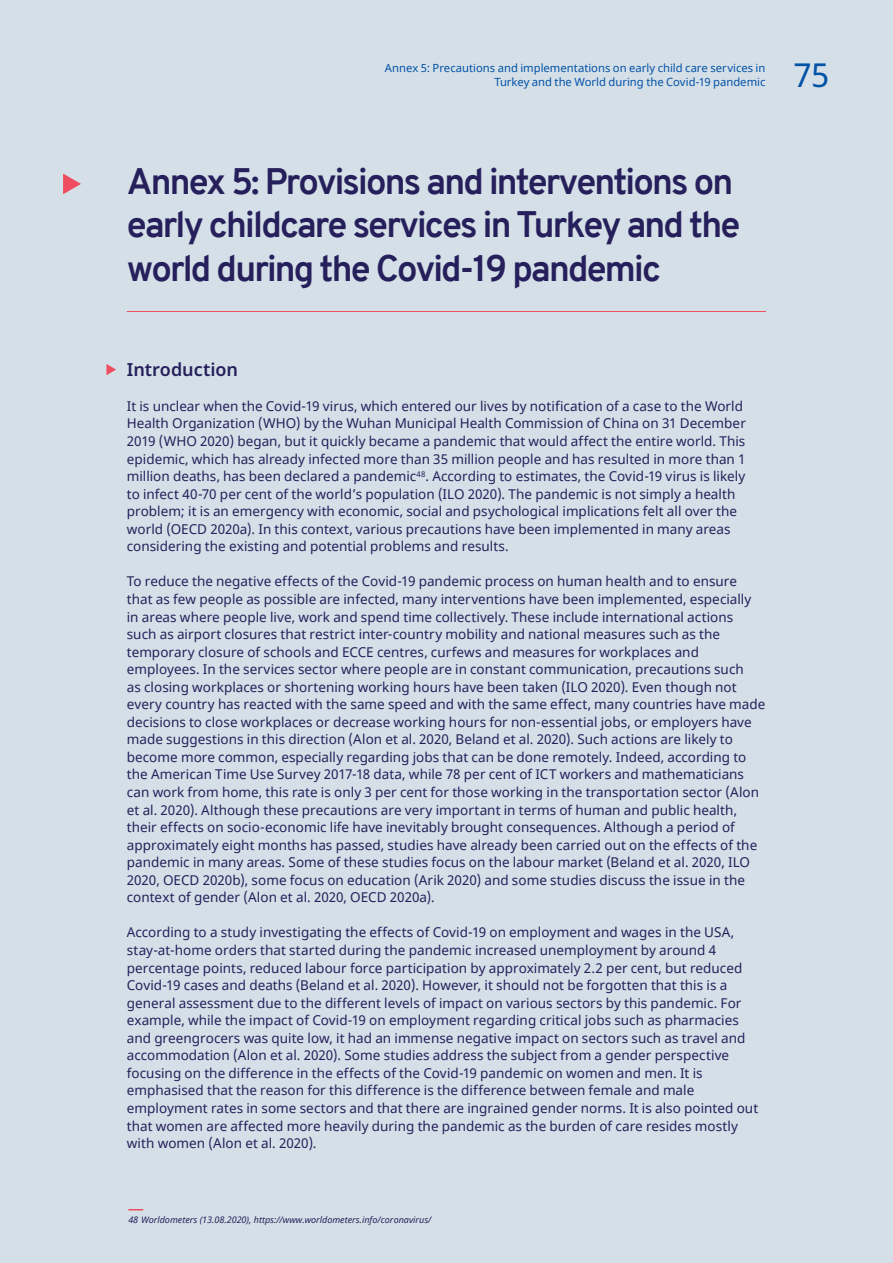
<style>
.page{position:relative;width:893px;height:1263px;background:#d5dfe7}
.page>*{position:absolute;margin:0;border:0;box-sizing:border-box;transform-origin:0 0}
.t1{font:700 36px/43.2px "Overpass";letter-spacing:-.05em;color:#25205b}
.t2{font:33px "Noto Sans";color:#0252a7}
.t3{font:600 18px "Noto Sans";letter-spacing:-.005em;color:#25205b}
.t4{font:13.5px/17.5px "Noto Sans";letter-spacing:.005em;color:#25205b}
.t5{font:11.25px/14.7px "Noto Sans";color:#0252a7;text-align:right}
.t6{font:italic 9px "Noto Sans";color:#25205b}
</style>
<div class="page">
<svg style="left:63px;top:174px;width:18px;height:20px"></svg>
<hr style="left:127px;top:311px;width:639px;height:1px;background:#ee4e5f">
<svg style="left:106px;top:364px;width:10px;height:11px"></svg>
<svg style="left:128px;top:1209px;width:15px;height:1px"></svg>
<p class="t5" style="left:385px;top:61px;width:382px">Annex 5: Precautions and implementations on early child care services in<br>Turkey and the World during the Covid-19 pandemic</p>
<h2 class="t2" style="left:793px;top:53px;width:37px">75</h2>
<h1 class="t1" style="left:127px;top:160px;width:615px">Annex 5: Provisions and interventions on early childcare services in Turkey and the world during the Covid-19 pandemic</h1>
<h3 class="t3" style="left:127px;top:357px;width:113px">Introduction</h3>
<p class="t4" style="left:127px;top:398px;width:620px">It is unclear when the Covid-19 virus, which entered our lives by notification of a case to the World Health Organization (WHO) by the Wuhan Municipal Health Commission of China on 31 December 2019 (WHO 2020) began, but it quickly became a pandemic that would affect the entire world. This epidemic, which has already infected more than 35 million people and has resulted in more than 1 million deaths, has been declared a pandemic<sup>48</sup>. According to estimates, the Covid-19 virus is likely to infect 40-70 per cent of the world’s population (ILO 2020). The pandemic is not simply a health problem; it is an emergency with economic, social and psychological implications felt all over the world (OECD 2020a). In this context, various precautions have been implemented in many areas considering the existing and potential problems and results.</p>
<p class="t4" style="left:127px;top:573px;width:640px">To reduce the negative effects of the Covid-19 pandemic process on human health and to ensure that as few people as possible are infected, many interventions have been implemented, especially in areas where people live, work and spend time collectively. These include international actions such as airport closures that restrict inter-country mobility and national measures such as the temporary closure of schools and ECCE centres, curfews and measures for workplaces and employees. In the services sector where people are in constant communication, precautions such<br>as closing workplaces or shortening working hours have been taken (ILO 2020). Even though not every country has reacted with the same speed and with the same effect, many countries have made decisions to close workplaces or decrease working hours for non-essential jobs, or employers have made suggestions in this direction (Alon et al. 2020, Beland et al. 2020). Such actions are likely to become more common, especially regarding jobs that can be done remotely. Indeed, according to the American Time Use Survey 2017-18 data, while 78 per cent of ICT workers and mathematicians can work from home, this rate is only 3 per cent for those working in the transportation sector (Alon et al. 2020). Although these precautions are very important in terms of human and public health, their effects on socio-economic life have inevitably brought consequences. Although a period of approximately eight months has passed, studies have already been carried out on the effects of the pandemic in many areas. Some of these studies focus on the labour market (Beland et al. 2020, ILO 2020, OECD 2020b), some focus on education (Arik 2020) and some studies discuss the issue in the context of gender (Alon et al. 2020, OECD 2020a).</p>
<p class="t4" style="left:127px;top:924px;width:633px">According to a study investigating the effects of Covid-19 on employment and wages in the USA, stay-at-home orders that started during the pandemic increased unemployment by around 4 percentage points, reduced labour force participation by approximately 2.2 per cent, but reduced Covid-19 cases and deaths (Beland et al. 2020). However, it should not be forgotten that this is a general assessment due to the different levels of impact on various sectors by this pandemic. For example, while the impact of Covid-19 on employment regarding critical jobs such as pharmacies and greengrocers was quite low, it had an immense negative impact on sectors such as travel and accommodation (Alon et al. 2020). Some studies address the subject from a gender perspective focusing on the difference in the effects of the Covid-19 pandemic on women and men. It is emphasised that the reason for this difference is the difference between female and male employment rates in some sectors and that there are ingrained gender norms. It is also pointed out that women are affected more heavily during the pandemic as the burden of care resides mostly with women (Alon et al. 2020).</p>
<p class="t6" style="left:128px;top:1213px;width:305px">48 Worldometers (13.08.2020), https://www.worldometers.info/coronavirus/</p>
</div>
